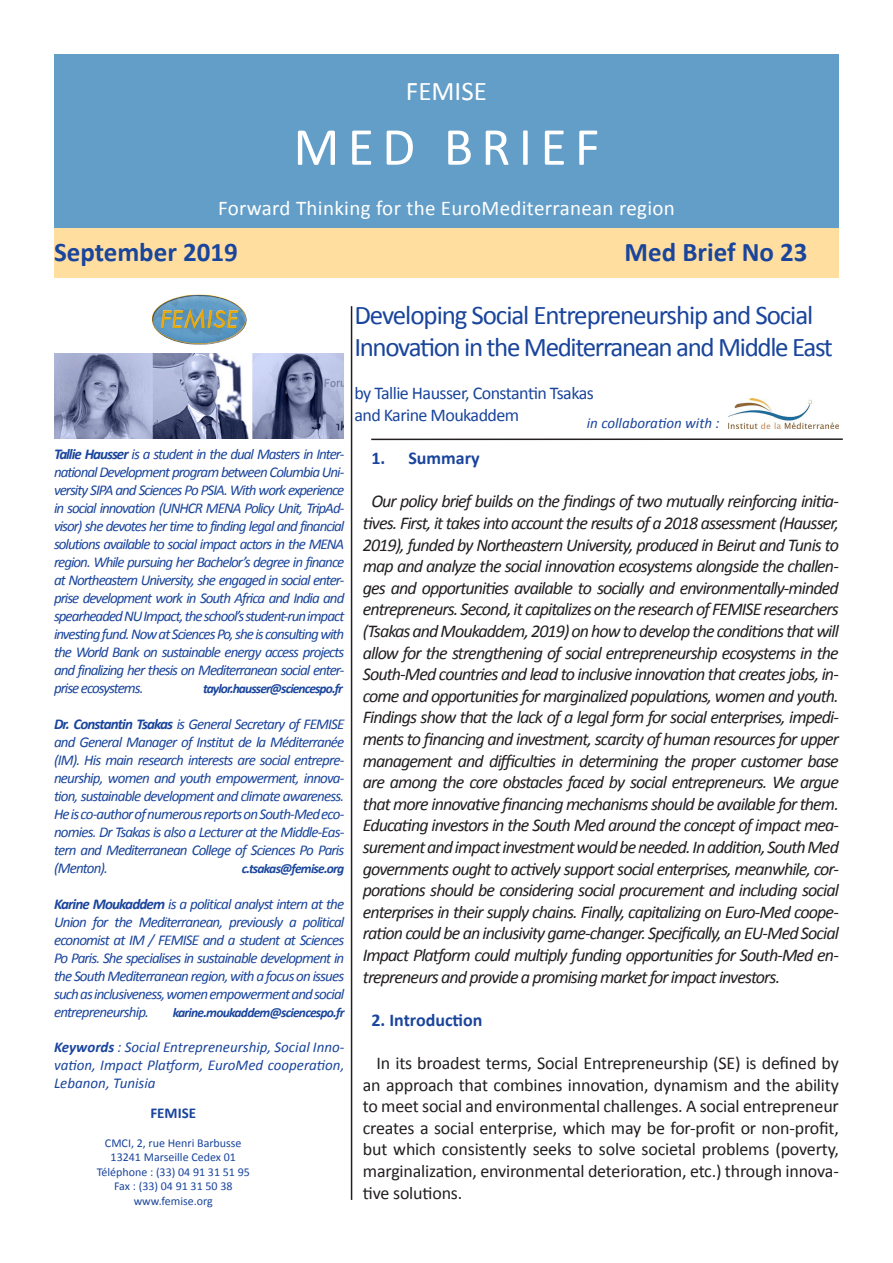
<style>
.page{position:relative;width:893px;height:1263px;background:#fff}
.page>*{position:absolute;margin:0;border:0;box-sizing:border-box;transform-origin:0 0}
.t1{font:54px "Calibri";letter-spacing:.15em;color:#fff}
.t2{font:27px "Calibri";letter-spacing:-.05em;color:#1a459c}
.t3{font:700 27px "Calibri";color:#1a459c}
.t4{font:27px "Calibri";color:#fff}
.t5{font:21px "Calibri";letter-spacing:.015em;color:#fff}
.t6{font:italic 18px/21.6px "Calibri";letter-spacing:-.05em;color:#231f20;text-align:justify}
.t7{font:18px/21.6px "Calibri";letter-spacing:-.01em;color:#231f20;text-align:justify}
.t8{font:18px "Calibri";letter-spacing:-.03em;color:#1a459c}
.t9{font:700 18px "Calibri";color:#1a459c}
.t10{font:italic 15px/18px "Calibri";letter-spacing:-.055em;color:#1a459c;text-align:justify}
.t11{font:italic 15px "Calibri";color:#1a459c}
.t12{font:700 15px "Calibri";color:#1a459c}
.t13{font:italic 700 13.5px "Calibri";letter-spacing:-.055em;color:#1a459c}
.t14{font:12px "Calibri";color:#1a459c}
.s1{font-weight:700}
</style>
<div class="page">
<img style="left:151px;top:294px;width:96px;height:51px">
<div style="left:54px;top:218px;width:785px;height:60px;background:#ffde9f"></div>
<hr style="left:351px;top:306px;width:1px;height:894px;background:#231f20">
<div style="left:54px;top:54px;width:785px;height:173px;background:#639ec8"></div>
<img style="left:54px;top:353px;width:290px;height:85px">
<img style="left:728px;top:399px;width:111px;height:29px">
<hr style="left:371px;top:438px;width:472px;height:2px;background:#231f20">
<p class="t4" style="left:406px;top:74px;width:83px">FEMISE</p>
<p class="t1" style="left:293px;top:113px;width:308px">MED BRIEF</p>
<p class="t5" style="left:218px;top:195px;width:458px">Forward Thinking for the EuroMediterranean region</p>
<p class="t3" style="left:54px;top:235px;width:185px">September 2019</p>
<p class="t3" style="left:625px;top:235px;width:184px">Med Brief No 23</p>
<p class="t10" style="left:54px;top:444px;width:292px"><span class="s1">Tallie Hausser</span> is a student in the dual Masters in Inter&shy;national Development program between Columbia Uni&shy;versity SIPA and Sciences Po PSIA. With work experience in social innovation (UNHCR MENA Policy Unit, TripAd&shy;visor) she devotes her time to finding legal and financial solutions available to social impact actors in the MENA region. While pursuing her Bachelor’s degree in finance at Northeastern University, she engaged in social enter&shy;prise development work in South Africa and India and spearheaded NU Impact, the school’s student-run impact investing fund. Now at Sciences Po, she is consulting with the World Bank on sustainable energy access projects and finalizing her thesis on Mediterranean social enter&shy;prise ecosystems.</p>
<p class="t13" style="left:203px;top:680px;width:141px">taylor.hausser@sciencespo.fr</p>
<p class="t10" style="left:54px;top:714px;width:292px"><span class="s1">Dr. Constantin Tsakas</span> is General Secretary of FEMISE and General Manager of Institut de la Méditerranée (IM). His main research interests are social entrepre&shy;neurship, women and youth empowerment, innova&shy;tion, sustainable development and climate awareness.<br>He is co-author of numerous reports on South-Med eco&shy;nomies. Dr Tsakas is also a Lecturer at the Middle-Eas&shy;tern and Mediterranean College of Sciences Po Paris (Menton).</p>
<p class="t13" style="left:242px;top:860px;width:104px">c.tsakas@femise.org</p>
<p class="t10" style="left:54px;top:894px;width:292px"><span class="s1">Karine Moukaddem</span> is a political analyst intern at the Union for the Mediterranean, previously a political economist at IM / FEMISE and a student at Sciences Po Paris. She specialises in sustainable development in the South Mediterranean region, with a focus on issues such as inclusiveness, women empowerment and social entrepreneurship.</p>
<p class="t13" style="left:173px;top:1004px;width:173px">karine.moukaddem@sciencespo.fr</p>
<p class="t10" style="left:54px;top:1038px;width:292px"><span class="s1">Keywords</span> : Social Entrepreneurship, Social Inno&shy;vation, Impact Platform, EuroMed cooperation, Lebanon, Tunisia</p>
<p class="t12" style="left:150px;top:1103px;width:47px">FEMISE</p>
<p class="t14" style="left:105px;top:1135px;width:138px">CMCI, 2, rue Henri Barbusse</p>
<p class="t14" style="left:111px;top:1150px;width:127px">13241 Marseille Cedex 01</p>
<p class="t14" style="left:97px;top:1164px;width:155px">Téléphone : (33) 04 91 31 51 95</p>
<p class="t14" style="left:114px;top:1178px;width:120px">Fax : (33) 04 91 31 50 38</p>
<p class="t14" style="left:134px;top:1193px;width:81px">www.femise.org</p>
<p class="t2" style="left:354px;top:298px;width:460px">Developing Social Entrepreneurship and Social</p>
<p class="t2" style="left:354px;top:330px;width:480px">Innovation in the Mediterranean and Middle East</p>
<p class="t8" style="left:354px;top:382px;width:241px">by Tallie Hausser, Constantin Tsakas</p>
<p class="t8" style="left:354px;top:404px;width:166px">and Karine Moukaddem</p>
<p class="t9" style="left:371px;top:447px;width:110px">1. Summary</p>
<p class="t6" style="left:363px;top:490px;width:478px;text-indent:9px">Our policy brief builds on the findings of two mutually reinforcing initia&shy;tives. First, it takes into account the results of a 2018 assessment (Hausser, 2019), funded by Northeastern University, produced in Beirut and Tunis to map and analyze the social innovation ecosystems alongside the challen&shy;ges and opportunities available to socially and environmentally-minded entrepreneurs. Second, it capitalizes on the research of FEMISE researchers (Tsakas and Moukaddem, 2019) on how to develop the conditions that will allow for the strengthening of social entrepreneurship ecosystems in the South-Med countries and lead to inclusive innovation that creates jobs, in&shy;come and opportunities for marginalized populations, women and youth.<br>Findings show that the lack of a legal form for social enterprises, impedi&shy;ments to financing and investment, scarcity of human resources for upper management and difficulties in determining the proper customer base are among the core obstacles faced by social entrepreneurs. We argue that more innovative financing mechanisms should be available for them.<br>Educating investors in the South Med around the concept of impact mea&shy;surement and impact investment would be needed. In addition, South Med governments ought to actively support social enterprises, meanwhile, cor&shy;porations should be considering social procurement and including social enterprises in their supply chains. Finally, capitalizing on Euro-Med coope&shy;ration could be an inclusivity game-changer. Specifically, an EU-Med Social Impact Platform could multiply funding opportunities for South-Med en&shy;trepreneurs and provide a promising market for impact investors.</p>
<p class="t9" style="left:371px;top:1008px;width:113px">2. Introduction</p>
<p class="t7" style="left:363px;top:1052px;width:478px;text-indent:14px">In its broadest terms, Social Entrepreneurship (SE) is defined by an approach that combines innovation, dynamism and the ability to meet social and environmental challenges. A social entrepreneur creates a social enterprise, which may be for-profit or non-profit, but which consistently seeks to solve societal problems (poverty, marginalization, environmental deterioration, etc.) through innova&shy;tive solutions.</p>
<p class="t11" style="left:587px;top:413px;width:134px">in collaboration with :</p>
</div>
